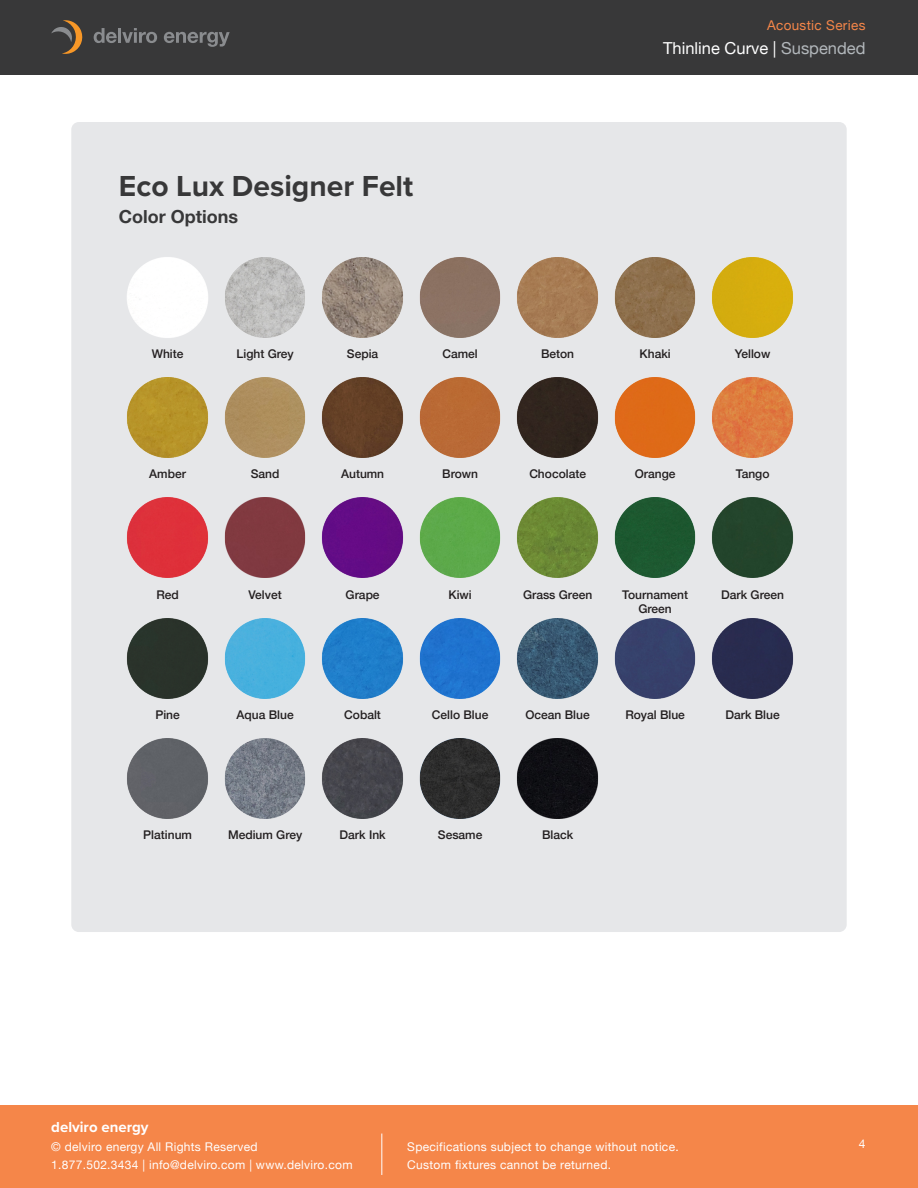
<style>
.page{position:relative;width:918px;height:1188px;background:#fff}
.page>*{position:absolute;margin:0;border:0;box-sizing:border-box;transform-origin:0 0}
.t1{font:700 30px "Proxima Nova";color:#383839}
.t2{font:700 18px "Helvetica Neue";color:#383839}
.t3{font:16.5px "Helvetica Neue";color:#fff}
.t4{font:700 15px "Proxima Nova";color:#fff}
.t5{font:13.5px "Helvetica Neue";letter-spacing:.025em;color:#f58649}
.t6{font:500 12px/14.4px "Helvetica Neue";color:#231f20;text-align:center}
.t7{font:12px/18px "Helvetica Neue";letter-spacing:.025em;color:#fff}
.s1{color:#b2b7bb}
</style>
<div class="page">
<div style="left:0;top:1106px;width:918px;height:82px;background:#f58649"></div>
<div style="left:0;top:0;width:918px;height:75px;background:#383839"></div>
<hr style="left:382px;top:1134px;width:1px;height:41px;background:#fff">
<svg style="left:51px;top:20px;width:32px;height:34px"></svg>
<svg style="left:94px;top:28px;width:63px;height:15px"></svg>
<svg style="left:164px;top:32px;width:66px;height:15px"></svg>
<div style="left:71px;top:122px;width:776px;height:810px;background:#e6e7e9;border-radius:8px"></div>
<img style="left:127px;top:257px;width:667px;height:81px">
<img style="left:126px;top:377px;width:667px;height:81px">
<img style="left:127px;top:497px;width:667px;height:81px">
<img style="left:126px;top:618px;width:668px;height:81px">
<img style="left:127px;top:738px;width:472px;height:81px">
<p class="t1" style="left:119px;top:164px;width:296px">Eco Lux Designer Felt</p>
<p class="t2" style="left:119px;top:202px;width:121px">Color Options</p>
<p class="t5" style="left:767px;top:15px;width:100px">Acoustic Series</p>
<h3 class="t3" style="left:663px;top:36px;width:204px">Thinline Curve | <span class="s1">Suspended</span></h3>
<p class="t6" style="left:152px;top:345px;width:33px">White</p>
<p class="t6" style="left:237px;top:345px;width:59px">Light Grey</p>
<p class="t6" style="left:347px;top:345px;width:33px">Sepia</p>
<p class="t6" style="left:442px;top:345px;width:37px">Camel</p>
<p class="t6" style="left:541px;top:345px;width:35px">Beton</p>
<p class="t6" style="left:640px;top:345px;width:33px">Khaki</p>
<p class="t6" style="left:735px;top:345px;width:37px">Yellow</p>
<p class="t6" style="left:149px;top:466px;width:38px">Amber</p>
<p class="t6" style="left:251px;top:466px;width:30px">Sand</p>
<p class="t6" style="left:341px;top:466px;width:45px">Autumn</p>
<p class="t6" style="left:442px;top:466px;width:37px">Brown</p>
<p class="t6" style="left:529px;top:466px;width:58px">Chocolate</p>
<p class="t6" style="left:635px;top:466px;width:42px">Orange</p>
<p class="t6" style="left:736px;top:466px;width:35px">Tango</p>
<p class="t6" style="left:156px;top:586px;width:24px">Red</p>
<p class="t6" style="left:249px;top:586px;width:35px">Velvet</p>
<p class="t6" style="left:346px;top:586px;width:36px">Grape</p>
<p class="t6" style="left:448px;top:586px;width:25px">Kiwi</p>
<p class="t6" style="left:523px;top:586px;width:71px">Grass Green</p>
<p class="t6" style="left:622px;top:586px;width:67px">Tournament<br>Green</p>
<p class="t6" style="left:721px;top:586px;width:64px">Dark Green</p>
<p class="t6" style="left:155px;top:707px;width:26px">Pine</p>
<p class="t6" style="left:237px;top:707px;width:59px">Aqua Blue</p>
<p class="t6" style="left:344px;top:707px;width:38px">Cobalt</p>
<p class="t6" style="left:432px;top:707px;width:58px">Cello Blue</p>
<p class="t6" style="left:526px;top:707px;width:66px">Ocean Blue</p>
<p class="t6" style="left:625px;top:707px;width:61px">Royal Blue</p>
<p class="t6" style="left:726px;top:707px;width:56px">Dark Blue</p>
<p class="t6" style="left:143px;top:827px;width:50px">Platinum</p>
<p class="t6" style="left:228px;top:827px;width:76px">Medium Grey</p>
<p class="t6" style="left:340px;top:827px;width:48px">Dark Ink</p>
<p class="t6" style="left:438px;top:827px;width:46px">Sesame</p>
<p class="t6" style="left:542px;top:827px;width:33px">Black</p>
<p class="t4" style="left:51px;top:1116px;width:99px">delviro energy</p>
<p class="t7" style="left:51px;top:1138px;width:303px">© delviro energy All Rights Reserved<br>1.877.502.3434 | info@delviro.com | www.delviro.com</p>
<p class="t7" style="left:407px;top:1138px;width:273px">Specifications subject to change without notice.<br>Custom fixtures cannot be returned.</p>
<p class="t7" style="left:859px;top:1135px;width:8px">4</p>
</div>
